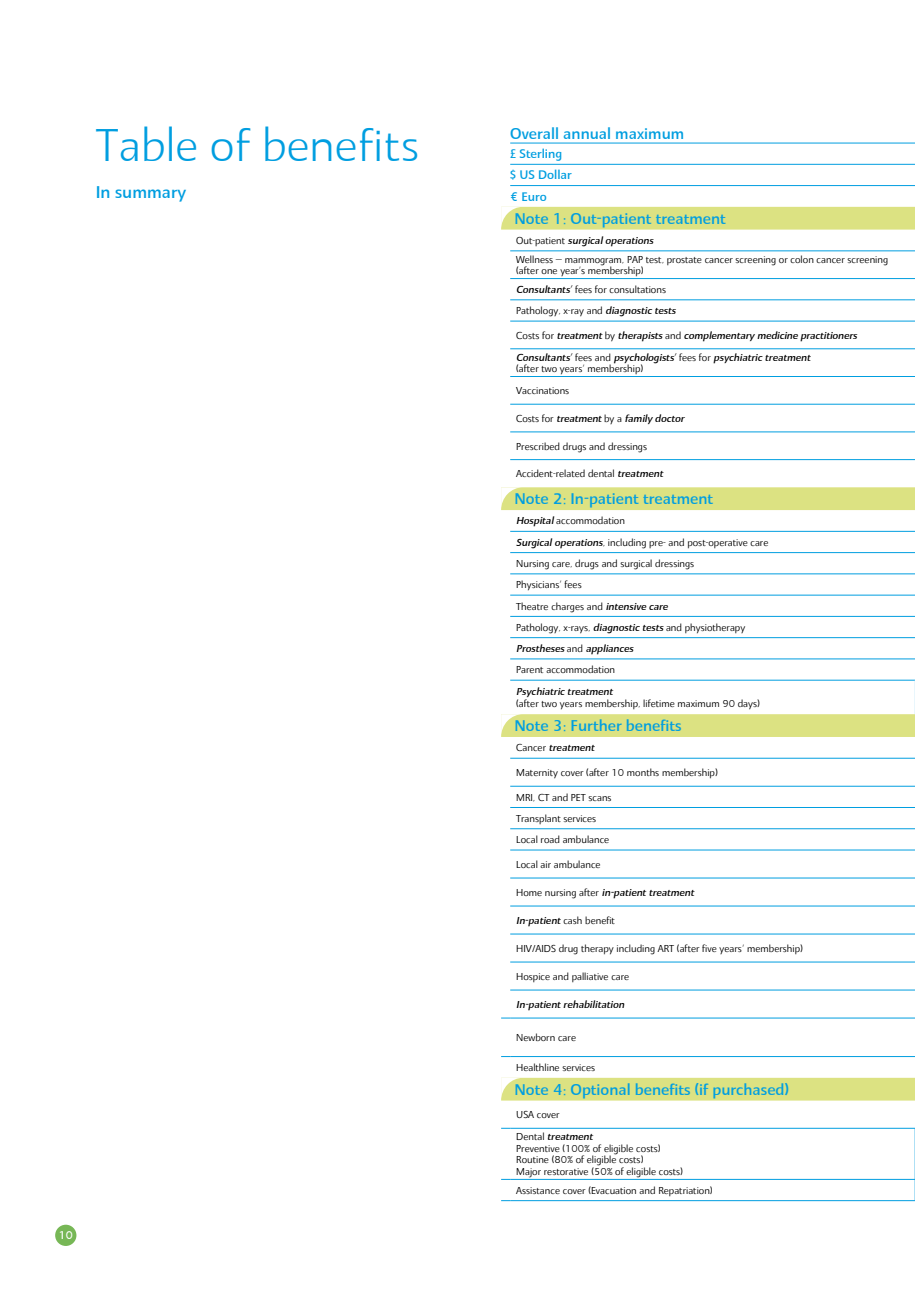
<style>
.page{position:relative;width:915px;height:1297px;background:#fff}
.page>*{position:absolute;margin:0;border:0;box-sizing:border-box;transform-origin:0 0}
.t1{font:300 45px "BUPA Quanta";color:#009ee0}
.t2{font:500 16.5px "BUPA Quanta";color:#009ee0}
.t3{font:500 15px "BUPA Quanta";color:#009ee0}
.t4{font:500 12px/21.3px "BUPA Quanta";color:#009ee0}
.t5{font:500 10.65px "BUPA Quanta";color:#fff}
.t6{font:9.75px/21.3px "BUPA Quanta Text";color:#000}
.t7{font:italic 500 9.75px "BUPA Quanta";color:#000}
.s1{font-family:"BUPA Quanta Text";font-weight:400;font-style:normal}
.s2{font-family:"BUPA Quanta";font-weight:500;font-style:italic}
</style>
<div class="page">
<div style="left:55px;top:1225px;width:21px;height:21px;background:#77b756;border-radius:50%"></div>
<svg style="left:501px;top:207px;width:413px;height:893px"></svg>
<hr style="left:510px;top:143px;width:404px;height:1px;background:#009ee0">
<hr style="left:510px;top:164px;width:404px;height:1px;background:#009ee0">
<hr style="left:510px;top:185px;width:404px;height:1px;background:#009ee0">
<hr style="left:510px;top:278px;width:404px;height:1px;background:#009ee0">
<hr style="left:510px;top:300px;width:404px;height:1px;background:#009ee0">
<hr style="left:510px;top:321px;width:404px;height:1px;background:#009ee0">
<hr style="left:510px;top:349px;width:404px;height:1px;background:#009ee0">
<hr style="left:510px;top:376px;width:404px;height:1px;background:#009ee0">
<hr style="left:510px;top:404px;width:404px;height:1px;background:#009ee0">
<hr style="left:510px;top:432px;width:404px;height:1px;background:#009ee0">
<hr style="left:510px;top:459px;width:404px;height:1px;background:#009ee0">
<hr style="left:510px;top:531px;width:404px;height:1px;background:#009ee0">
<hr style="left:510px;top:552px;width:404px;height:1px;background:#009ee0">
<hr style="left:510px;top:574px;width:404px;height:1px;background:#009ee0">
<hr style="left:510px;top:595px;width:404px;height:1px;background:#009ee0">
<hr style="left:510px;top:616px;width:404px;height:1px;background:#009ee0">
<hr style="left:510px;top:637px;width:404px;height:1px;background:#009ee0">
<hr style="left:510px;top:659px;width:404px;height:1px;background:#009ee0">
<hr style="left:510px;top:962px;width:404px;height:1px;background:#009ee0">
<hr style="left:510px;top:990px;width:404px;height:1px;background:#009ee0">
<hr style="left:510px;top:1018px;width:404px;height:1px;background:#009ee0">
<hr style="left:510px;top:1056px;width:404px;height:1px;background:#009ee0">
<hr style="left:510px;top:251px;width:404px;height:1px;background:#009ee0">
<hr style="left:510px;top:758px;width:404px;height:1px;background:#009ee0">
<hr style="left:510px;top:786px;width:404px;height:1px;background:#009ee0">
<hr style="left:510px;top:807px;width:404px;height:1px;background:#009ee0">
<hr style="left:510px;top:828px;width:404px;height:1px;background:#009ee0">
<hr style="left:510px;top:850px;width:404px;height:1px;background:#009ee0">
<hr style="left:510px;top:878px;width:404px;height:1px;background:#009ee0">
<hr style="left:510px;top:906px;width:404px;height:1px;background:#009ee0">
<hr style="left:510px;top:934px;width:404px;height:1px;background:#009ee0">
<hr style="left:914px;top:1128px;width:1px;height:51px;background:#009ee0">
<hr style="left:510px;top:1179px;width:404px;height:1px;background:#009ee0">
<hr style="left:510px;top:1128px;width:404px;height:1px;background:#009ee0">
<hr style="left:510px;top:680px;width:404px;height:1px;background:#009ee0">
<hr style="left:914px;top:680px;width:1px;height:34px;background:#bce4f7">
<hr style="left:510px;top:1200px;width:404px;height:1px;background:#009ee0">
<svg style="left:914px;top:1179px;width:1px;height:22px"></svg>
<svg style="left:501px;top:207px;width:22px;height:23px"></svg>
<svg style="left:501px;top:487px;width:22px;height:23px"></svg>
<svg style="left:501px;top:714px;width:22px;height:23px"></svg>
<svg style="left:501px;top:1078px;width:22px;height:22px"></svg>
<h1 class="t1" style="left:96px;top:117px;width:325px">Table of benefits</h1>
<h2 class="t2" style="left:96px;top:182px;width:92px">In summary</h2>
<p class="t5" style="left:59px;top:1228px;width:16px">10</p>
<h3 class="t3" style="left:510px;top:124px;width:175px">Overall annual maximum</h3>
<p class="t4" style="left:510px;top:143px;width:63px">£ Sterling<br>$ US Dollar € Euro</p>
<h3 class="t3" style="left:514px;top:209px;width:213px">Note 1: Out-patient treatment</h3>
<p class="t7" style="left:516px;top:234px;width:139px"><span class="s1">Out-patient</span> surgical operations</p>
<p class="t6" style="left:516px;top:253px;width:373px;line-height:11.7px">Wellness — mammogram, PAP test, prostate cancer screening or colon cancer screening (after one year’s membership)</p>
<p class="t6" style="left:516px;top:279px;width:161px"><span class="s2">Consultants’</span> fees for consultations<br>Pathology, x-ray and <span class="s2">diagnostic tests</span></p>
<p class="t7" style="left:516px;top:329px;width:342px"><span class="s1">Costs for</span> treatment <span class="s1">by</span> therapists <span class="s1">and</span> complementary medicine practitioners</p>
<p class="t7" style="left:516px;top:351px;width:296px">Consultants’ <span class="s1">fees and</span> psychologists’ <span class="s1">fees for</span> psychiatric treatment</p>
<p class="t6" style="left:516px;top:358px;width:129px">(after two years’ membership)</p>
<p class="t6" style="left:516px;top:380px;width:55px">Vaccinations</p>
<p class="t7" style="left:516px;top:412px;width:169px"><span class="s1">Costs for</span> treatment <span class="s1">by a</span> family doctor</p>
<p class="t6" style="left:516px;top:435px;width:132px">Prescribed drugs and dressings</p>
<p class="t6" style="left:516px;top:463px;width:148px">Accident-related dental <span class="s2">treatment</span></p>
<h3 class="t3" style="left:514px;top:489px;width:200px">Note 2: In-patient treatment</h3>
<p class="t6" style="left:516px;top:510px;width:254px"><span class="s2">Hospital</span> accommodation<br><span class="s2">Surgical operations</span>, including pre- and post-operative care Nursing care, drugs and surgical dressings<br>Physicians’ fees<br>Theatre charges and <span class="s2">intensive care<br></span>Pathology, x-rays, <span class="s2">diagnostic tests</span> and physiotherapy</p>
<p class="t7" style="left:516px;top:642px;width:119px">Prostheses <span class="s1">and</span> appliances</p>
<p class="t6" style="left:516px;top:659px;width:100px">Parent accommodation</p>
<p class="t7" style="left:516px;top:685px;width:98px">Psychiatric treatment</p>
<p class="t6" style="left:516px;top:692px;width:245px">(after two years membership, lifetime maximum 90 days)</p>
<h3 class="t3" style="left:514px;top:716px;width:169px">Note 3: Further benefits</h3>
<p class="t7" style="left:516px;top:742px;width:80px"><span class="s1">Cancer</span> treatment</p>
<p class="t6" style="left:516px;top:762px;width:203px">Maternity cover (after 10 months membership)</p>
<p class="t6" style="left:516px;top:786px;width:97px">MRI, CT and PET scans<br>Transplant services<br>Local road ambulance</p>
<p class="t6" style="left:516px;top:853px;width:86px">Local air ambulance</p>
<p class="t7" style="left:516px;top:886px;width:179px"><span class="s1">Home nursing after</span> in-patient treatment</p>
<p class="t6" style="left:516px;top:909px;width:100px"><span class="s2">In-patient</span> cash benefit</p>
<p class="t6" style="left:516px;top:937px;width:288px">HIV/AIDS drug therapy including ART (after five years’ membership)</p>
<p class="t6" style="left:516px;top:965px;width:115px">Hospice and palliative care</p>
<p class="t7" style="left:516px;top:998px;width:110px">In-patient rehabilitation</p>
<p class="t6" style="left:516px;top:1027px;width:61px">Newborn care</p>
<p class="t6" style="left:516px;top:1057px;width:80px">Healthline services</p>
<h3 class="t3" style="left:514px;top:1080px;width:276px">Note 4: Optional benefits (if purchased)</h3>
<p class="t6" style="left:516px;top:1104px;width:45px">USA cover</p>
<p class="t7" style="left:516px;top:1130px;width:78px"><span class="s1">Dental</span> treatment</p>
<p class="t6" style="left:516px;top:1142px;width:168px;line-height:11.7px">Preventive (100% of eligible costs)<br>Routine (80% of eligible costs)<br>Major restorative (50% of eligible costs)</p>
<p class="t6" style="left:516px;top:1179px;width:198px">Assistance cover (Evacuation and Repatriation)</p>
</div>
